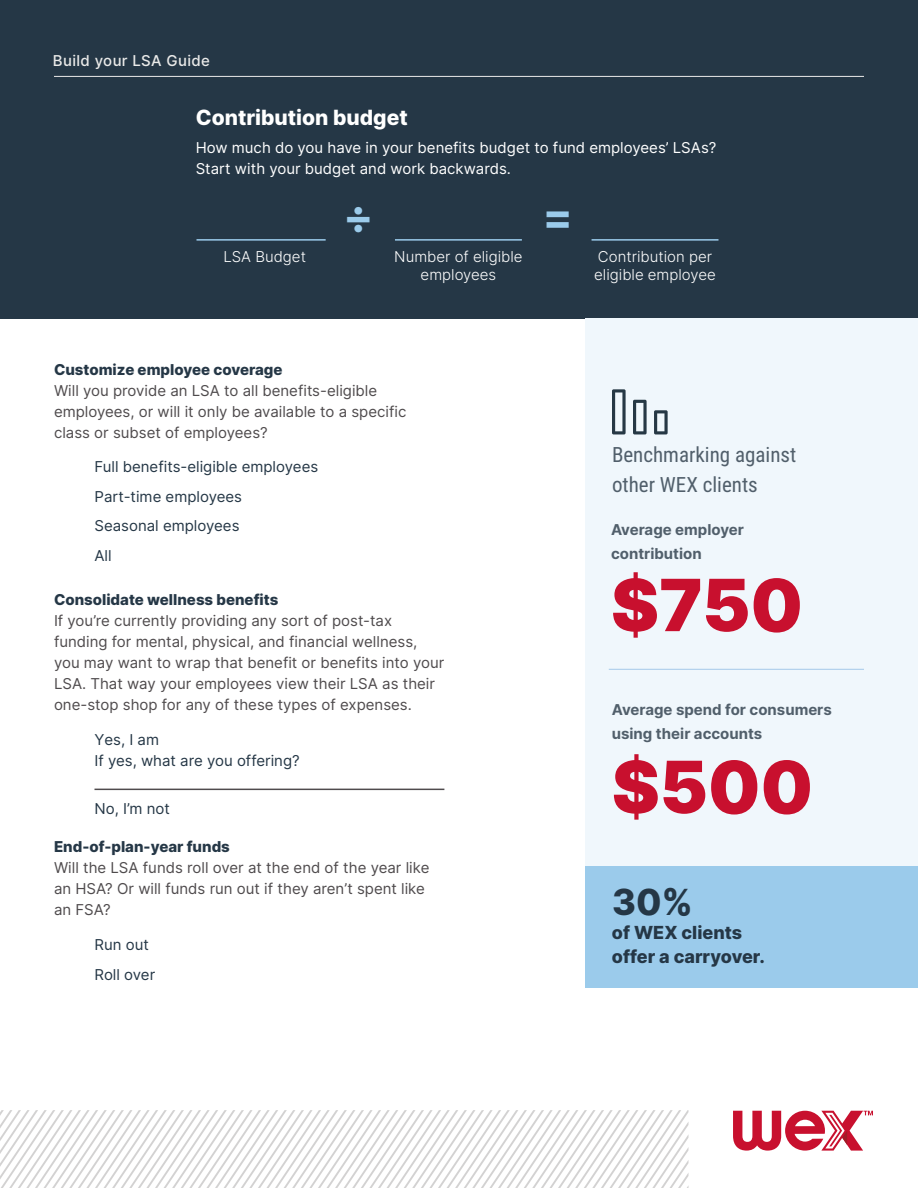
<style>
.page{position:relative;width:918px;height:1188px;background:#fff}
.page>*{position:absolute;margin:0;border:0;box-sizing:border-box;transform-origin:0 0}
.t1{font:900 72px "Inter";color:#c8102e}
.t2{font:700 45px "Inter";color:#9bcbeb}
.t3{font:800 36px "Inter";color:#253746}
.t4{font:21px/30px "Roboto Condensed";color:#515f6b}
.t5{font:800 21px "Inter";color:#fff}
.t6{font:800 18px/24px "Inter";color:#253746}
.t7{font:15px/21px "Inter";color:#4f4b4d}
.t8{font:15px/29.7px "Inter";color:#253746}
.t9{font:15px/21px "Inter";color:#fff}
.t10{font:800 15px "Inter";color:#253746}
.t11{font:700 15px/24px "Inter";color:#515f6b}
.t12{font:300 15px/18px "Inter";color:#fff;text-align:center}
.t13{font:500 15px "Inter";letter-spacing:.025em;color:#eaeae9}
.s1{color:#504b4d}
</style>
<div class="page">
<svg style="left:0;top:1110px;width:689px;height:78px"></svg>
<svg style="left:733px;top:1111px;width:140px;height:40px"></svg>
<hr style="left:94px;top:789px;width:350px;height:1px;background:#4f4b4d">
<div style="left:0;top:0;width:918px;height:318px;background:#253746"></div>
<hr style="left:196px;top:239px;width:130px;height:2px;background:#9bcbeb">
<hr style="left:395px;top:239px;width:127px;height:2px;background:#9bcbeb">
<hr style="left:592px;top:239px;width:127px;height:2px;background:#9bcbeb">
<div style="left:585px;top:318px;width:333px;height:570px;background:#f0f7fc"></div>
<hr style="left:609px;top:669px;width:255px;height:1px;background:#a4c9ea">
<div style="left:585px;top:866px;width:333px;height:122px;background:#9bcbeb"></div>
<hr style="left:54px;top:76px;width:810px;height:1px;background:#eaeae9">
<svg style="left:654px;top:410px;width:14px;height:24px"></svg>
<svg style="left:633px;top:400px;width:14px;height:34px"></svg>
<svg style="left:612px;top:389px;width:14px;height:45px"></svg>
<p class="t13" style="left:53px;top:49px;width:159px">Build your LSA Guide</p>
<h3 class="t5" style="left:196px;top:102px;width:214px">Contribution budget</h3>
<p class="t9" style="left:196px;top:137px;width:522px">How much do you have in your benefits budget to fund employees’ LSAs?<br>Start with your budget and work backwards.</p>
<h2 class="t2" style="left:343px;top:186px;width:32px">÷</h2>
<h2 class="t2" style="left:543px;top:186px;width:32px">=</h2>
<p class="t12" style="left:223px;top:247px;width:84px">LSA Budget</p>
<p class="t12" style="left:394px;top:247px;width:130px">Number of eligible employees</p>
<p class="t12" style="left:594px;top:247px;width:123px;text-align:left">Contribution per eligible employee</p>
<p class="t10" style="left:54px;top:358px;width:230px">Customize employee coverage</p>
<p class="t7" style="left:54px;top:379px;width:354px">Will you provide an LSA to all benefits-eligible employees, or will it only be available to a specific class or subset of employees?</p>
<p class="t8" style="left:94px;top:451px;width:225px">Full benefits-eligible employees<br>Part-time employees<br>Seasonal employees<br>All</p>
<p class="t10" style="left:54px;top:588px;width:226px">Consolidate wellness benefits</p>
<p class="t7" style="left:54px;top:610px;width:392px">If you’re currently providing any sort of post-tax funding for mental, physical, and financial wellness, you may want to wrap that benefit or benefits into your LSA. That way your employees view their LSA as their one-stop <span class="s1">s</span>hop for any of these types of expenses.</p>
<p class="t8" style="left:94px;top:728px;width:207px;line-height:21px">Yes, I am<br>If yes, what are you offering?</p>
<p class="t8" style="left:94px;top:793px;width:77px">No, I’m not</p>
<p class="t10" style="left:54px;top:836px;width:177px">End-of-plan-year funds</p>
<p class="t7" style="left:54px;top:857px;width:377px">Will the LSA funds roll over at the end of the year like an HSA? Or will funds run out if they aren’t spent like an FSA?</p>
<p class="t8" style="left:94px;top:929px;width:62px">Run out<br>Roll over</p>
<h3 class="t4" style="left:612px;top:439px;width:186px">Benchmarking against other WEX clients</h3>
<p class="t11" style="left:611px;top:517px;width:134px">Average employer contribution</p>
<h1 class="t1" style="left:611px;top:550px;width:193px">$750</h1>
<p class="t11" style="left:612px;top:697px;width:222px">Average spend for consumers using their accounts</p>
<h1 class="t1" style="left:612px;top:732px;width:203px">$500</h1>
<h3 class="t3" style="left:612px;top:874px;width:83px">30%</h3>
<p class="t6" style="left:612px;top:920px;width:154px">of WEX clients offer a carryover.</p>
</div>
